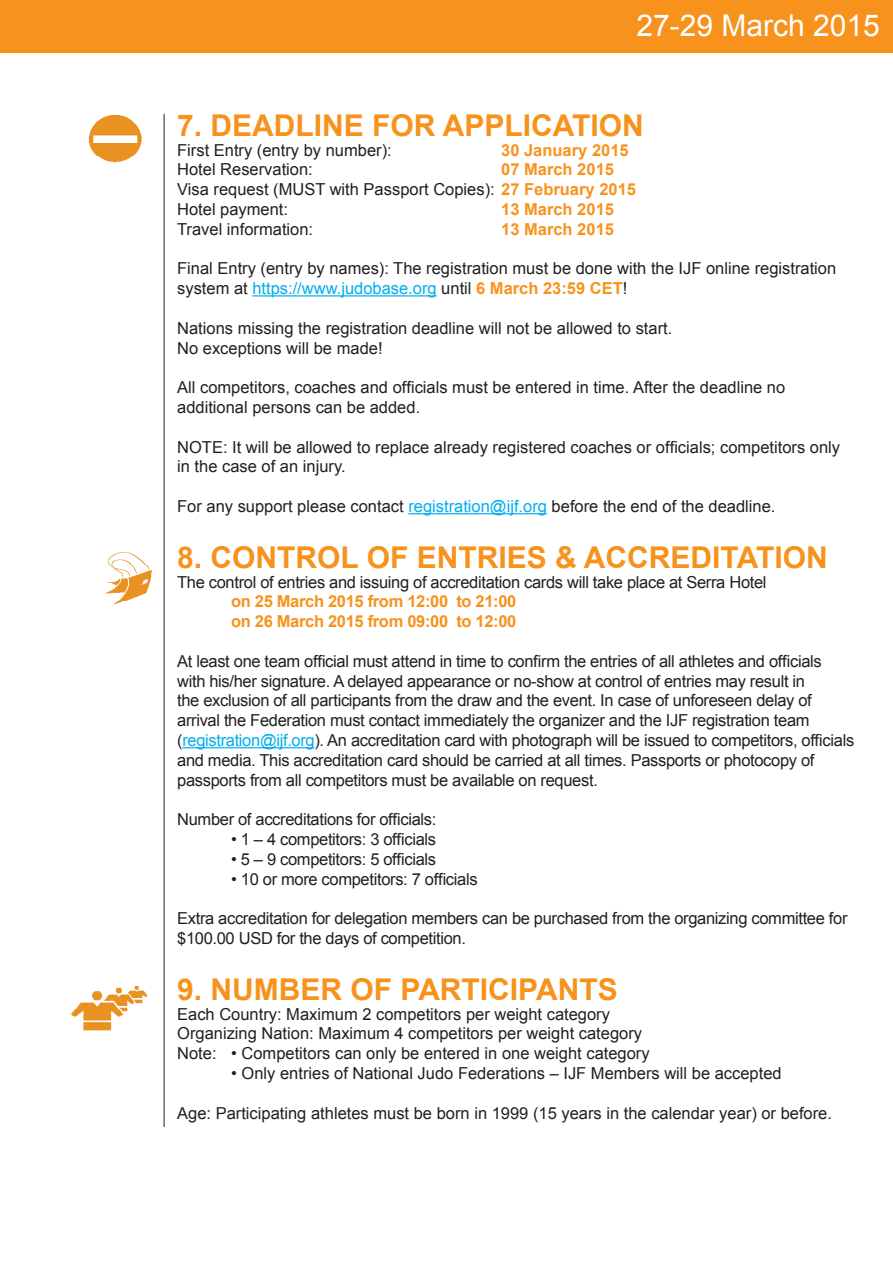
<style>
.page{position:relative;width:893px;height:1263px;background:#fff}
.page>*{position:absolute;margin:0;border:0;box-sizing:border-box;transform-origin:0 0}
.t1{font:700 30px "Arial";color:#f7931d}
.t2{font:30px "Arial";color:#fff}
.t3{font:16.5px/19.8px "Arial";color:#231f20}
.t4{font:16.5px/19.8px "Arial";letter-spacing:-.02em;color:#231f20}
.t5{font:700 16.5px/19.8px "Arial";letter-spacing:-.02em;color:#f7931d}
.t6{font:700 16.5px "Arial";color:#f7931d}
.s1{font-weight:700;color:#f7931d}
.s2{color:#00aeef}
</style>
<div class="page">
<div style="left:0;top:0;width:893px;height:52px;background:#f7931d"></div>
<hr style="left:252px;top:295px;width:185px;height:1px;background:#00aeef">
<hr style="left:408px;top:513px;width:139px;height:1px;background:#00aeef">
<hr style="left:182px;top:747px;width:132px;height:1px;background:#00aeef">
<hr style="left:164px;top:114px;width:1px;height:1013px;background:#231f20">
<img style="left:105px;top:552px;width:47px;height:53px">
<img style="left:88px;top:115px;width:54px;height:48px">
<img style="left:70px;top:986px;width:78px;height:45px">
<h1 class="t2" style="left:636px;top:6px;width:245px">27-29 March 2015</h1>
<h1 class="t1" style="left:177px;top:105px;width:468px">7. DEADLINE FOR APPLICATION</h1>
<p class="t3" style="left:177px;top:140px;width:216px">First Entry (entry by number):</p>
<p class="t6" style="left:501px;top:139px;width:129px">30 January 2015</p>
<p class="t3" style="left:177px;top:160px;width:137px">Hotel Reservation:</p>
<p class="t3" style="left:177px;top:160px;width:460px;text-indent:324px"><span class="s1">07 March 2015<br></span>Visa request (MUST with Passport Copies): <span class="s1">27 February 2015<br></span>Hotel payment:</p>
<p class="t6" style="left:501px;top:198px;width:114px">13 March 2015</p>
<p class="t3" style="left:177px;top:219px;width:138px">Travel information:</p>
<p class="t6" style="left:501px;top:218px;width:114px">13 March 2015</p>
<p class="t3" style="left:177px;top:259px;width:661px">Final Entry (entry by names): The registration must be done with the IJF online registration system at <span class="s2">https://www.judobase.org</span> until <span class="s1">6 March 23:59 CET</span>!</p>
<p class="t3" style="left:177px;top:318px;width:497px">Nations missing the registration deadline will not be allowed to start.<br>No exceptions will be made!</p>
<p class="t3" style="left:177px;top:378px;width:610px">All competitors, coaches and officials must be entered in time. After the deadline no additional persons can be added.</p>
<p class="t3" style="left:177px;top:437px;width:664px">NOTE: It will be allowed to replace already registered coaches or officials; competitors only in the case of an injury.</p>
<p class="t3" style="left:177px;top:496px;width:600px">For any support please contact <span class="s2">registration@ijf.org</span> before the end of the deadline.</p>
<h1 class="t1" style="left:177px;top:537px;width:652px">8. CONTROL OF ENTRIES &amp; ACCREDITATION</h1>
<p class="t4" style="left:177px;top:572px;width:591px">The control of entries and issuing of accreditation cards will take place at Serra Hotel</p>
<p class="t5" style="left:231px;top:592px;width:287px">on 25 March 2015 from 12:00 to 21:00 on 26 March 2015 from 09:00 to 12:00</p>
<p class="t4" style="left:177px;top:651px;width:679px">At least one team official must attend in time to confirm the entries of all athletes and officials with his/her signature. A delayed appearance or no-show at control of entries may result in<br>the exclusion of all participants from the draw and the event. In case of unforeseen delay of arrival the Federation must contact immediately the organizer and the IJF registration team (<span class="s2">registration@ijf.org</span>). An accreditation card with photograph will be issued to competitors, officials and media. This accreditation card should be carried at all times. Passports or photocopy of passports from all competitors must be available on request.</p>
<p class="t4" style="left:177px;top:810px;width:261px">Number of accreditations for officials:</p>
<p class="t4" style="left:231px;top:829px;width:206px">• 1 – 4 competitors: 3 officials</p>
<p class="t4" style="left:231px;top:849px;width:206px">• 5 – 9 competitors: 5 officials</p>
<p class="t4" style="left:231px;top:869px;width:248px">• 10 or more competitors: 7 officials</p>
<p class="t4" style="left:177px;top:909px;width:672px">Extra accreditation for delegation members can be purchased from the organizing committee for $100.00 USD for the days of competition.</p>
<h1 class="t1" style="left:177px;top:969px;width:442px">9. NUMBER OF PARTICIPANTS</h1>
<p class="t3" style="left:177px;top:1004px;width:474px">Each Country: Maximum 2 competitors per weight category<br>Organizing Nation: Maximum 4 competitors per weight category<br>Note: • Competitors can only be entered in one weight category</p>
<p class="t3" style="left:231px;top:1063px;width:552px">• Only entries of National Judo Federations – IJF Members will be accepted</p>
<p class="t3" style="left:177px;top:1103px;width:656px">Age: Participating athletes must be born in 1999 (15 years in the calendar year) or before.</p>
</div>
